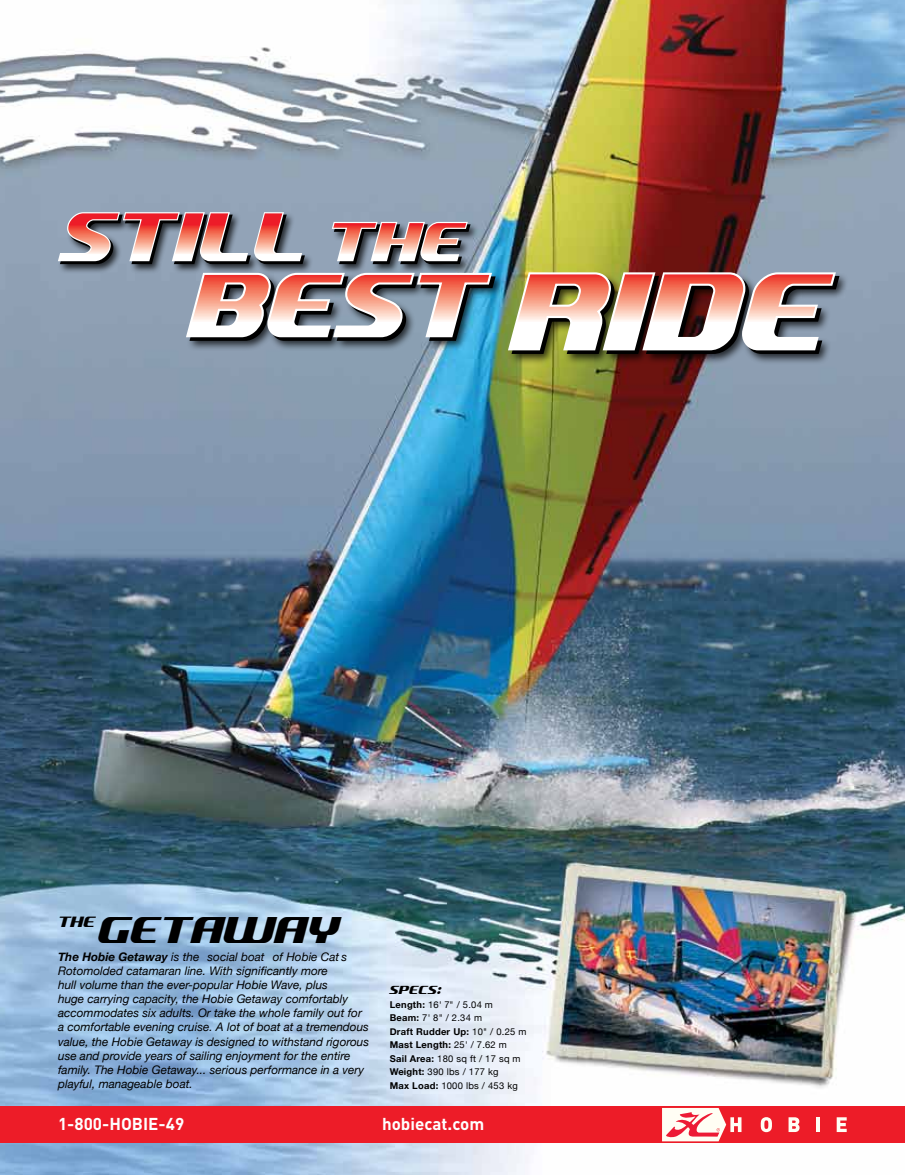
<style>
.page{position:relative;width:905px;height:1175px;background:#fff}
.page>*{position:absolute;margin:0;border:0;box-sizing:border-box;transform-origin:0 0}
.t1{font:italic 90.3px "SF Quartzite";color:#fff}
.t2{font:italic 69.9px "SF Quartzite";letter-spacing:.025em;color:#fff}
.t3{font:italic 38.7px "SF Quartzite";color:#000}
.t4{font:700 16.95px "DIN";color:#fff}
.t5{font:italic 15.45px "SF Quartzite";color:#000}
.t6{font:italic 12.15px "SF Quartzite";letter-spacing:.025em;color:#000}
.t7{font:italic 11.85px/14.1px "Helvetica Neue";color:#000}
.t8{font:9.45px/13.5px "Helvetica Neue";letter-spacing:.025em;color:#000}
.s1{font-size:55.35px}
.s2{font-size:110.7px}
.s3{font-weight:700}
.s4{font-style:italic}
</style>
<div class="page">
<img style="left:0;top:0;width:904px;height:1174px">
<div style="left:0;top:1106px;width:904px;height:36px;background:#ed1c28"></div>
<svg style="left:760px;top:1117px;width:12px;height:15px"></svg>
<svg style="left:788px;top:1117px;width:11px;height:15px"></svg>
<svg style="left:816px;top:1117px;width:3px;height:15px"></svg>
<svg style="left:836px;top:1117px;width:10px;height:15px"></svg>
<svg style="left:662px;top:1108px;width:79px;height:33px"></svg>
<div style="left:185px;top:272px;width:663px;height:92px;background:#000;opacity:.75"></div>
<img style="left:505px;top:269px;width:337px;height:87px">
<svg style="left:56px;top:210px;width:442px;height:133px"></svg>
<h2 class="t2" style="left:63px;top:202px;width:402px">STILL <span class="s1">THE</span></h2>
<h1 class="t1" style="left:193px;top:260px;width:636px">BEST <span class="s2">RIDE</span></h1>
<h3 class="t5" style="left:58px;top:914px;width:39px">THE</h3>
<h3 class="t3" style="left:99px;top:910px;width:242px">GETAWAY</h3>
<p class="t7" style="left:58px;top:949px;width:312px"><span class="s3">The Hobie Getaway</span> is the “social boat” of Hobie Cat’s Rotomolded catamaran line. With significantly more<br>hull volume than the ever-popular Hobie Wave, plus<br>huge carrying capacity, the Hobie Getaway comfortably accommodates six adults. Or take the whole family out for a comfortable evening cruise. A lot of boat at a tremendous value, the Hobie Getaway is designed to withstand rigorous use and provide years of sailing enjoyment for the entire family. The Hobie Getaway... serious performance in a very playful, manageable boat.</p>
<p class="t6" style="left:390px;top:984px;width:53px">SPECS:</p>
<p class="t8" style="left:390px;top:997px;width:138px"><span class="s3">Length:</span> 16<span class="s4">'</span> 7" / 5.04 m<br><span class="s3">Beam:</span> 7<span class="s4">'</span> 8" / 2.34 m<br><span class="s3">Draft Rudder Up:</span> 10" / 0.25 m<br><span class="s3">Mast Length:</span> 25<span class="s4">'</span> / 7.62 m<br><span class="s3">Sail Area:</span> 180 sq ft / 17 sq m<br><span class="s3">Weight:</span> 390 lbs / 177 kg<br><span class="s3">Max Load:</span> 1000 lbs / 453 kg</p>
<h3 class="t4" style="left:58px;top:1112px;width:128px">1-800-HOBIE-49</h3>
<h3 class="t4" style="left:382px;top:1112px;width:104px">hobiecat.com</h3>
</div>
